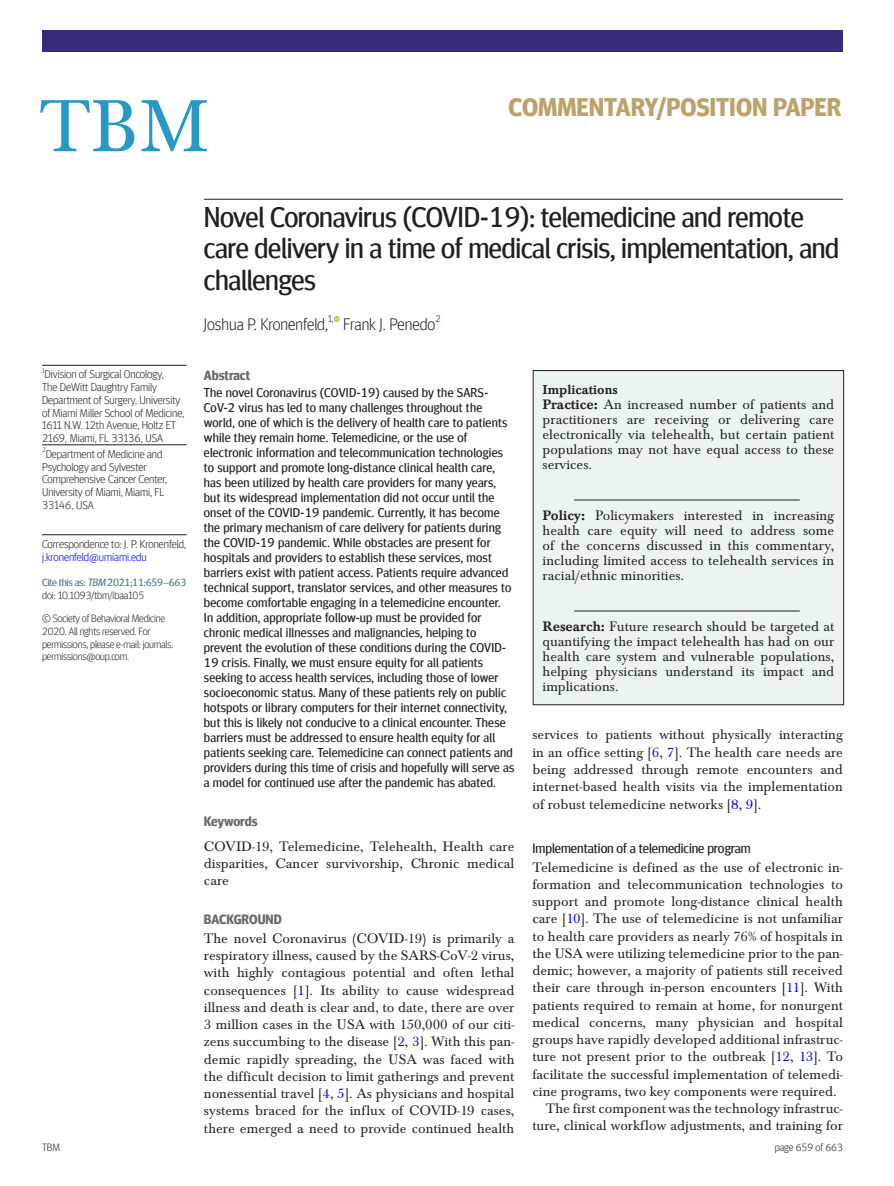
<style>
.page{position:relative;width:894px;height:1186px;background:#fff}
.page>*{position:absolute;margin:0;border:0;box-sizing:border-box;transform-origin:0 0}
.t1{font:76.5px "Baskerville EF";color:#269ac5}
.t2{font:28.5px/31.5px "Meta Headline Offc";letter-spacing:-.01em;color:#231f20}
.t3{font:700 25.5px "Meta Headline Offc";color:#bca26a}
.t4{font:300 16.5px "Meta Headline Offc";color:#231f20}
.t5{font:14.25px/17.2px "Baskerville EF";color:#231f20;text-align:justify}
.t6{font:13.5px "Meta Headline Offc";color:#231f20}
.t7{font:700 13.5px "Meta Headline Offc";color:#6b6a68}
.t8{font:500 13.5px "Baskerville EF";color:#231f20}
.t9{font:12.75px/15px "Meta Headline Offc";letter-spacing:.02em;color:#231f20}
.t10{font:300 11.25px/12.8px "Meta Headline Offc";color:#231f20}
.t11{font:300 11.25px "Meta Headline Offc";color:#00f}
.t12{font:300 10.5px/12.8px "Meta Headline Offc";letter-spacing:-.015em;color:#231f20}
.t13{font:10.5px/12.8px "Meta Headline Offc";letter-spacing:-.02em;color:#4f788a}
.t14{font:300 9.6px "Meta Headline Offc";color:#00f}
.t15{font:300 6.6px "Meta Headline Offc";color:#231f20}
.s1{font-style:italic}
.s2{font-weight:300;color:#231f20}
.s3{color:#231f20}
.s4{color:#00f}
.s5{font-weight:500}
</style>
<div class="page">
<div style="left:42px;top:30px;width:800px;height:21px;background:#332d7b"></div>
<div style="left:533px;top:371px;width:310px;height:334px;background:#ebf3f6"></div>
<hr style="left:574px;top:500px;width:225px;height:1px;background:#231f20">
<hr style="left:574px;top:611px;width:225px;height:1px;background:#231f20">
<div style="left:532px;top:370px;width:311px;height:335px;border:1px solid #231f20"></div>
<hr style="left:42px;top:365px;width:145px;height:1px;background:#231f20">
<hr style="left:42px;top:444px;width:145px;height:1px;background:#231f20">
<hr style="left:204px;top:199px;width:638px;height:1px;background:#231f20">
<svg style="left:333px;top:316px;width:6px;height:6px"></svg>
<hr style="left:42px;top:534px;width:145px;height:1px;background:#231f20">
<h1 class="t1" style="left:39px;top:84px;width:171px">TBM</h1>
<h3 class="t3" style="left:508px;top:92px;width:334px">COMMENTARY/POSITION PAPER</h3>
<p class="t15" style="left:42px;top:367px;width:4px">1</p>
<p class="t10" style="left:42px;top:368px;width:144px">Division of Surgical Oncology,<br>The DeWitt Daughtry Family<br>Department of Surgery, University of Miami Miller School of Medicine,<br>1611 N.W. 12th Avenue, Holtz ET<br>2169, Miami, FL 33136, USA</p>
<p class="t15" style="left:42px;top:446px;width:5px">2</p>
<p class="t10" style="left:42px;top:447px;width:126px;text-indent:4px">Department of Medicine and<br>Psychology and Sylvester<br>Comprehensive Cancer Center,<br>University of Miami, Miami, FL<br>33146, USA</p>
<p class="t10" style="left:42px;top:537px;width:145px">Correspondence to: J. P. Kronenfeld,</p>
<p class="t11" style="left:42px;top:550px;width:106px">j.kronenfeld@umiami.edu</p>
<p class="t13" style="left:42px;top:576px;width:146px">Cite this as: <span class="s1">TBM</span> 2021;11:659–663 <span class="s2">doi: 10.1093/tbm/ibaa105</span></p>
<p class="t12" style="left:42px;top:612px;width:133px">© Society of Behavioral Medicine<br>2020. All rights reserved. For permissions, please e-mail: journals. permissions@oup.com.</p>
<h2 class="t2" style="left:204px;top:202px;width:636px">Novel Coronavirus (COVID-19): telemedicine and remote care delivery in a time of medical crisis, implementation, and challenges</h2>
<p class="t4" style="left:204px;top:315px;width:126px">Joshua P. Kronenfeld,</p>
<p class="t14" style="left:328px;top:313px;width:7px">1<span class="s3">,</span></p>
<p class="t4" style="left:343px;top:315px;width:94px">Frank J. Penedo</p>
<p class="t14" style="left:435px;top:313px;width:7px">2</p>
<p class="t7" style="left:204px;top:368px;width:48px">Abstract</p>
<p class="t9" style="left:204px;top:385px;width:312px">The novel Coronavirus (COVID-19) caused by the SARS-CoV-2 virus has led to many challenges throughout the world, one of which is the delivery of health care to patients while they remain home. Telemedicine, or the use of electronic information and telecommunication technologies to support and promote long-distance clinical health care, has been utilized by health care providers for many years, but its widespread implementation did not occur until the onset of the COVID-19 pandemic. Currently, it has become the primary mechanism of care delivery for patients during the COVID-19 pandemic. While obstacles are present for hospitals and providers to establish these services, most barriers exist with patient access. Patients require advanced technical support, translator services, and other measures to become comfortable engaging in a telemedicine encounter.<br>In addition, appropriate follow-up must be provided for chronic medical illnesses and malignancies, helping to prevent the evolution of these conditions during the COVID-19 crisis. Finally, we must ensure equity for all patients seeking to access health services, including those of lower socioeconomic status. Many of these patients rely on public hotspots or library computers for their internet connectivity, but this is likely not conducive to a clinical encounter. These barriers must be addressed to ensure health equity for all patients seeking care. Telemedicine can connect patients and providers during this time of crisis and hopefully will serve as a model for continued use after the pandemic has abated.</p>
<p class="t7" style="left:204px;top:813px;width:55px">Keywords</p>
<p class="t5" style="left:204px;top:837px;width:312px">COVID-19, Telemedicine, Telehealth, Health care disparities, Cancer survivorship, Chronic medical care</p>
<p class="t7" style="left:204px;top:911px;width:79px">BACKGROUND</p>
<p class="t5" style="left:204px;top:930px;width:312px">The novel Coronavirus (COVID-19) is primarily a respiratory illness, caused by the SARS-CoV-2 virus, with highly contagious potential and often lethal consequences [<span class="s4">1</span>]. Its ability to cause widespread illness and death is clear and, to date, there are over 3 million cases in the USA with 150,000 of our citi&shy;zens succumbing to the disease [<span class="s4">2</span>, <span class="s4">3</span>]. With this pan&shy;demic rapidly spreading, the USA was faced with the difficult decision to limit gatherings and prevent nonessential travel [<span class="s4">4</span>, <span class="s4">5</span>]. As physicians and hospital systems braced for the influx of COVID-19 cases, there emerged a need to provide continued health</p>
<p class="t8" style="left:542px;top:382px;width:77px">Implications</p>
<p class="t5" style="left:542px;top:397px;width:293px;line-height:15px"><span class="s5">Practice:</span> An increased number of patients and practitioners are receiving or delivering care electronically via telehealth, but certain patient populations may not have equal access to these services.</p>
<p class="t5" style="left:542px;top:508px;width:293px;line-height:15px"><span class="s5">Policy:</span> Policymakers interested in increasing health care equity will need to address some of the concerns discussed in this commentary, including limited access to telehealth services in racial/ethnic minorities.</p>
<p class="t5" style="left:542px;top:619px;width:293px;line-height:15px"><span class="s5">Research:</span> Future research should be targeted at quantifying the impact telehealth has had on our health care system and vulnerable populations, helping physicians understand its impact and implications.</p>
<p class="t5" style="left:532px;top:726px;width:312px">services to patients without physically interacting in an office setting [<span class="s4">6</span>, <span class="s4">7</span>]. The health care needs are being addressed through remote encounters and internet-based health visits via the implementation of robust telemedicine networks [<span class="s4">8</span>, <span class="s4">9</span>].</p>
<p class="t6" style="left:532px;top:840px;width:220px">Implementation of a telemedicine program</p>
<p class="t5" style="left:532px;top:858px;width:312px">Telemedicine is defined as the use of electronic in-</p>
<p class="t5" style="left:532px;top:876px;width:312px">formation and telecommunication technologies to</p>
<p class="t5" style="left:532px;top:893px;width:312px">support and promote long-distance clinical health</p>
<p class="t5" style="left:532px;top:910px;width:312px">care [<span class="s4">10</span>]. The use of telemedicine is not unfamiliar</p>
<p class="t5" style="left:532px;top:928px;width:312px">to health care providers as nearly 76% of hospitals in</p>
<p class="t5" style="left:532px;top:945px;width:312px">the USA were utilizing telemedicine prior to the pan-</p>
<p class="t5" style="left:532px;top:962px;width:312px">demic; however, a majority of patients still received</p>
<p class="t5" style="left:532px;top:979px;width:312px">their care through in-person encounters [<span class="s4">11</span>]. With</p>
<p class="t5" style="left:532px;top:997px;width:312px">patients required to remain at home, for nonurgent</p>
<p class="t5" style="left:532px;top:1014px;width:312px">medical concerns, many physician and hospital</p>
<p class="t5" style="left:532px;top:1031px;width:312px">groups have rapidly developed additional infrastruc-</p>
<p class="t5" style="left:532px;top:1048px;width:312px">ture not present prior to the outbreak [<span class="s4">12</span>, <span class="s4">13</span>]. To</p>
<p class="t5" style="left:532px;top:1066px;width:312px">facilitate the successful implementation of telemedi-</p>
<p class="t5" style="left:532px;top:1083px;width:305px">cine programs, two key components were required.</p>
<p class="t5" style="left:545px;top:1100px;width:298px">The first component was the technology infrastruc-</p>
<p class="t5" style="left:532px;top:1117px;width:312px">ture, clinical workflow adjustments, and training for</p>
<p class="t12" style="left:42px;top:1140px;width:19px">TBM</p>
<p class="t12" style="left:774px;top:1140px;width:70px">page 659 of 663</p>
</div>
